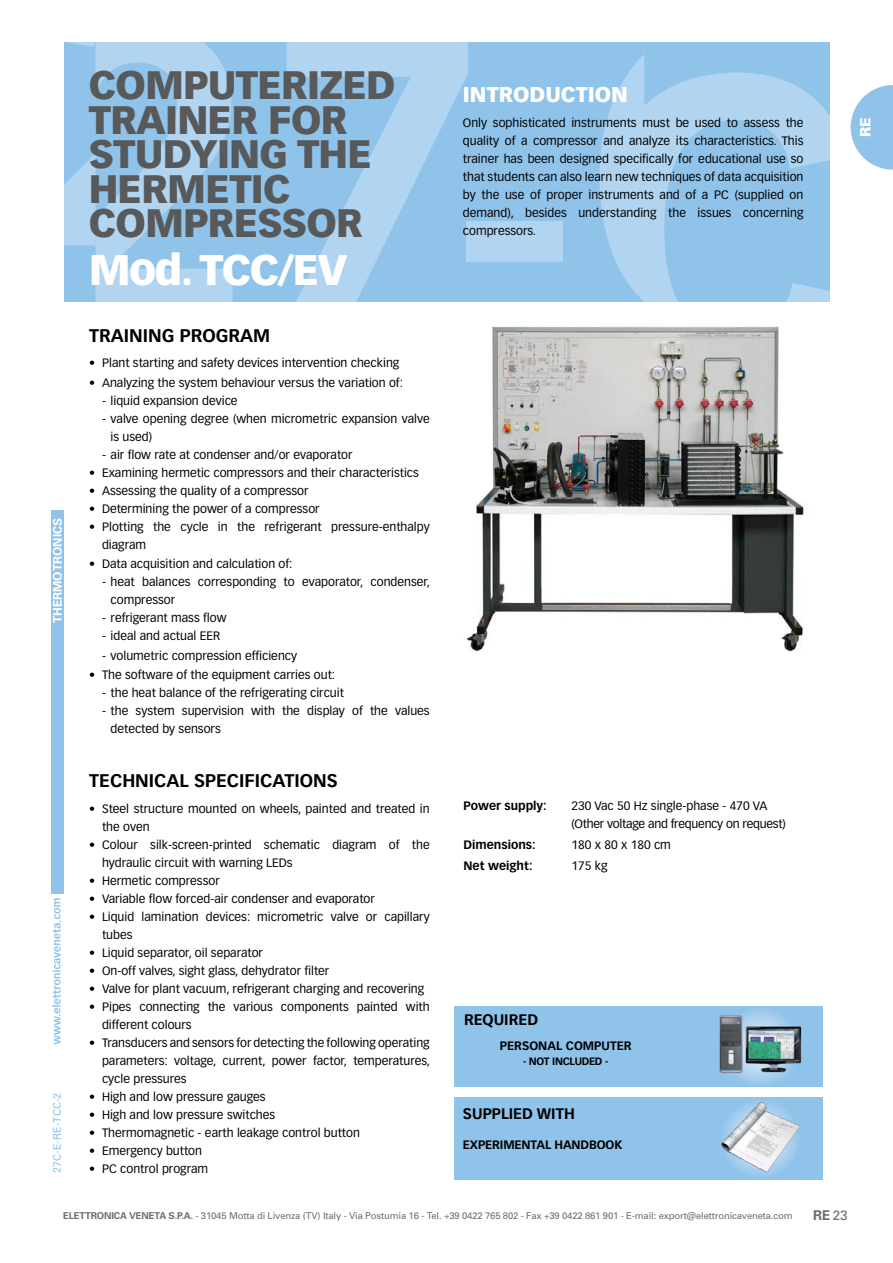
<style>
.page{position:relative;width:893px;height:1263px;background:#fff}
.page>*{position:absolute;margin:0;border:0;box-sizing:border-box;transform-origin:0 0}
.t1{font:900 42px "Vectora LH";letter-spacing:-.04em;color:#fff}
.t2{font:900 39px/34.5px "Vectora LH";letter-spacing:-.02em;color:#58595b}
.t3{font:900 21px "Vectora LH";color:#fff}
.t4{font:700 18px "Vectora LH";color:#000}
.t5{font:700 15px "Vectora LH";color:#000}
.t6{font:900 14.25px "Univers";color:#fff}
.t7{font:700 13.5px "Univers";color:#6d6e71}
.t8{font:12px/18px "Vectora LH";color:#000}
.t9{font:700 12px "Vectora LH";color:#000}
.t10{font:12px/18px "Vectora LH";letter-spacing:-.02em;color:#000}
.t11{font:700 12px "Univers";color:#fff}
.t12{font:10.5px "Univers";letter-spacing:.01em;color:#90c3ea}
.t13{font:700 10.5px "Vectora LH";letter-spacing:-.03em;color:#000}
.t14{font:9.45px "Univers";letter-spacing:-.015em;color:#6d6e71}
.s1{font-weight:700}
.s2{font-weight:400}
</style>
<div class="page">
<div style="left:64px;top:43px;width:766px;height:259px;background:#90c3ea"></div>
<div style="left:467px;top:222px;width:96px;height:40px;background:#b1d4f0"></div>
<svg style="left:64px;top:42px;width:169px;height:260px"></svg>
<svg style="left:287px;top:42px;width:181px;height:260px"></svg>
<svg style="left:644px;top:73px;width:207px;height:229px"></svg>
<svg style="left:600px;top:55px;width:44px;height:247px"></svg>
<div style="left:454px;top:1007px;width:369px;height:80px;background:#90c3ea"></div>
<svg style="left:719px;top:1006px;width:81px;height:81px"></svg>
<img style="left:719px;top:1016px;width:83px;height:57px">
<div style="left:454px;top:1097px;width:369px;height:83px;background:#90c3ea"></div>
<div style="left:720px;top:1098px;width:80px;height:80px;background:#96c6eb;border-radius:40px"></div>
<img style="left:721px;top:1102px;width:79px;height:71px">
<img style="left:466px;top:326px;width:338px;height:326px">
<svg style="left:851px;top:85px;width:42px;height:85px"></svg>
<div style="left:51px;top:510px;width:13px;height:383px;background:#90c3ea"></div>
<svg style="left:52px;top:898px;width:9px;height:146px"></svg>
<h2 class="t2" style="left:89px;top:68px;width:309px">COMPUTERIZED<br>TRAINER FOR<br>STUDYING THE<br>HERMETIC<br>COMPRESSOR</h2>
<h1 class="t1" style="left:89px;top:244px;width:260px">Mod. TCC/EV</h1>
<h3 class="t3" style="left:463px;top:81px;width:166px">INTRODUCTION</h3>
<p class="t8" style="left:463px;top:114px;width:342px;text-align:justify">Only sophisticated instruments must be used to assess the quality of a compressor and analyze its characteristics. This trainer has been designed specifically for educational use so that students can also learn new techniques of data acquisition by the use of proper instruments and of a PC (supplied on demand), besides understanding the issues concerning compressors.</p>
<p class="t6" style="left:857px;top:137px;width:21px;rotate:-90deg">RE</p>
<p class="t11" style="left:50px;top:623px;width:107px;rotate:-90deg">THERMOTRONICS</p>
<p class="t12" style="left:51px;top:1172px;width:81px;rotate:-90deg">27C-E-RE-TCC-2</p>
<h3 class="t4" style="left:89px;top:324px;width:182px">TRAINING PROGRAM</h3>
<p class="t8" style="left:89px;top:354px;width:312px">• Plant starting and safety devices intervention checking</p>
<p class="t8" style="left:89px;top:374px;width:315px">• Analyzing the system behaviour versus the variation of:</p>
<p class="t8" style="left:102px;top:392px;width:137px">- liquid expansion device</p>
<p class="t8" style="left:111px;top:410px;width:321px;text-indent:-8px">- valve opening degree (when micrometric expansion valve is used)</p>
<p class="t8" style="left:102px;top:446px;width:252px">- air flow rate at condenser and/or evaporator</p>
<p class="t8" style="left:89px;top:464px;width:331px">• Examining hermetic compressors and their characteristics</p>
<p class="t8" style="left:89px;top:482px;width:221px">• Assessing the quality of a compressor</p>
<p class="t8" style="left:89px;top:500px;width:232px">• Determining the power of a compressor</p>
<p class="t8" style="left:102px;top:518px;width:329px;text-indent:-13px">• Plotting the cycle in the refrigerant pressure-enthalpy diagram</p>
<p class="t8" style="left:89px;top:555px;width:205px">• Data acquisition and calculation of:</p>
<p class="t8" style="left:111px;top:573px;width:321px;text-indent:-9px">- heat balances corresponding to evaporator, condenser, compressor</p>
<p class="t8" style="left:102px;top:609px;width:126px">- refrigerant mass flow</p>
<p class="t8" style="left:102px;top:627px;width:120px">- ideal and actual EER</p>
<p class="t8" style="left:102px;top:647px;width:197px">- volumetric compression efficiency</p>
<p class="t8" style="left:89px;top:666px;width:247px">• The software of the equipment carries out:</p>
<p class="t8" style="left:102px;top:684px;width:243px">- the heat balance of the refrigerating circuit</p>
<p class="t8" style="left:111px;top:702px;width:321px;text-indent:-9px">- the system supervision with the display of the values detected by sensors</p>
<h3 class="t4" style="left:89px;top:770px;width:250px">TECHNICAL SPECIFICATIONS</h3>
<p class="t8" style="left:102px;top:800px;width:329px;text-indent:-13px">• Steel structure mounted on wheels, painted and treated in the oven</p>
<p class="t8" style="left:102px;top:836px;width:329px;text-indent:-13px">• Colour silk-screen-printed schematic diagram of the hydraulic circuit with warning LEDs</p>
<p class="t8" style="left:89px;top:872px;width:132px">• Hermetic compressor</p>
<p class="t8" style="left:89px;top:890px;width:287px">• Variable flow forced-air condenser and evaporator</p>
<p class="t8" style="left:102px;top:908px;width:329px;text-indent:-13px">• Liquid lamination devices: micrometric valve or capillary tubes</p>
<p class="t8" style="left:89px;top:944px;width:175px">• Liquid separator, oil separator</p>
<p class="t8" style="left:89px;top:962px;width:242px">• On-off valves, sight glass, dehydrator filter</p>
<p class="t8" style="left:89px;top:980px;width:336px">• Valve for plant vacuum, refrigerant charging and recovering</p>
<p class="t8" style="left:102px;top:998px;width:329px;text-indent:-13px">• Pipes connecting the various components painted with different colours</p>
<p class="t8" style="left:102px;top:1034px;width:330px;text-align:justify;text-indent:-13px">• Transducers and sensors for detecting the following operating parameters: voltage, current, power factor, temperatures, cycle pressures</p>
<p class="t8" style="left:89px;top:1088px;width:178px">• High and low pressure gauges</p>
<p class="t8" style="left:89px;top:1106px;width:187px">• High and low pressure switches</p>
<p class="t8" style="left:89px;top:1124px;width:272px">• Thermomagnetic - earth leakage control button</p>
<p class="t8" style="left:89px;top:1142px;width:114px">• Emergency button</p>
<p class="t8" style="left:89px;top:1160px;width:120px">• PC control program</p>
<p class="t9" style="left:463px;top:798px;width:85px">Power supply:</p>
<p class="t10" style="left:571px;top:796px;width:216px">230 Vac 50 Hz single-phase - 470 VA (Other voltage and frequency on request)</p>
<p class="t9" style="left:463px;top:837px;width:74px">Dimensions:</p>
<p class="t8" style="left:571px;top:835px;width:101px">180 x 80 x 180 cm</p>
<p class="t9" style="left:463px;top:858px;width:71px">Net weight:</p>
<p class="t8" style="left:571px;top:856px;width:38px">175 kg</p>
<p class="t5" style="left:464px;top:1010px;width:76px">REQUIRED</p>
<p class="t9" style="left:500px;top:1039px;width:133px">PERSONAL COMPUTER</p>
<p class="t13" style="left:523px;top:1055px;width:87px">- NOT INCLUDED -</p>
<p class="t5" style="left:463px;top:1105px;width:113px">SUPPLIED WITH</p>
<p class="t9" style="left:463px;top:1137px;width:161px">EXPERIMENTAL HANDBOOK</p>
<p class="t14" style="left:63px;top:1210px;width:731px"><span class="s1">ELETTRONICA VENETA S.P.A.</span> - 31045 Motta di Livenza (TV) Italy - Via Postumia 16 - Tel. +39 0422 765 802 - Fax +39 0422 861 901 - E-mail: export@elettronicaveneta.com</p>
<p class="t7" style="left:813px;top:1207px;width:36px">RE <span class="s2">23</span></p>
</div>
